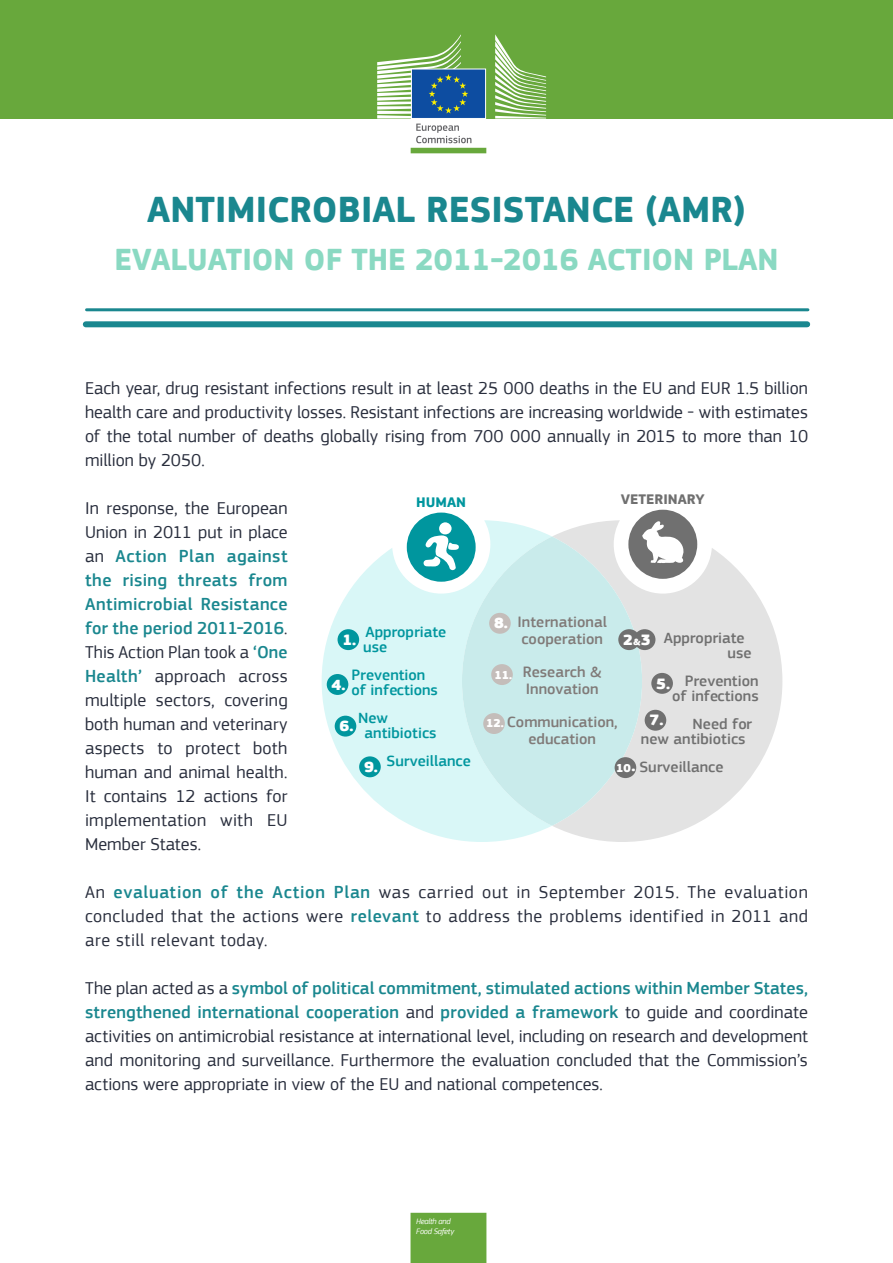
<style>
.page{position:relative;width:893px;height:1263px;background:#fff}
.page>*{position:absolute;margin:0;border:0;box-sizing:border-box;transform-origin:0 0}
.t1{font:700 37.5px "EC Square Sans Pro";color:#1a878f}
.t2{font:700 31.5px "EC Square Sans Pro";color:#8ad9c2}
.text{font:18px/24px "EC Square Sans Pro";letter-spacing:.005em;color:#292e3d;text-align:justify}
.t3{font:500 15.45px/14.2px "EC Square Sans Pro";color:#707070}
.t4{font:500 15.45px/16.6px "EC Square Sans Pro";color:#807a78}
.t5{font:500 15.45px/14.2px "EC Square Sans Pro";color:#00969e}
.t6{font:900 15.45px "EC Square Sans Pro";color:#fff}
.t7{font:700 14.4px "EC Square Sans Pro";color:#707070}
.t8{font:700 14.4px "EC Square Sans Pro";color:#00969e}
.t9{font:900 12px "EC Square Sans Pro";color:#fff}
.t10{font:italic 8.25px/9.9px "EC Square Sans Pro";letter-spacing:-.03em;color:#fff}
.s1{font-weight:500;color:#1a878f}
.s2{font-size:9.6px}
.s3{font-size:15.45px}
</style>
<div class="page">
<div style="left:0;top:0;width:893px;height:119px;background:#68a83c"></div>
<svg style="left:495px;top:34px;width:51px;height:84px"></svg>
<svg style="left:416px;top:124px;width:55px;height:19px"></svg>
<div style="left:411px;top:148px;width:75px;height:5px;background:#68a83c"></div>
<div style="left:411px;top:69px;width:75px;height:50px;background:#0d4da1;border:1px solid #fff"></div>
<svg style="left:377px;top:34px;width:91px;height:84px"></svg>
<div style="left:411px;top:1213px;width:75px;height:50px;background:#68a83c"></div>
<div style="left:416px;top:1218px;width:53px;height:34px;background:#68a83c"></div>
<hr style="left:87px;top:308px;width:721px;height:3px;background:#1a878f">
<div style="left:86px;top:321px;width:721px;height:6px;background:#1a878f"></div>
<div style="left:628px;top:510px;width:69px;height:69px;background:#707070;border-radius:50%"></div>
<svg style="left:553px;top:520px;width:229px;height:322px;fill:#e3e3e3"></svg>
<svg style="left:322px;top:520px;width:229px;height:322px;fill:#d9f7f7"></svg>
<div style="left:462px;top:536px;width:180px;height:290px;background:#c9ebeb;border-radius:50%"></div>
<svg style="left:642px;top:521px;width:43px;height:42px"></svg>
<div style="left:407px;top:513px;width:69px;height:69px;background:#00969e;border-radius:50%"></div>
<div style="left:439px;top:522px;width:13px;height:12px;background:#fff;border-radius:50%"></div>
<svg style="left:423px;top:535px;width:36px;height:35px"></svg>
<div style="left:651px;top:673px;width:22px;height:21px;background:#707070;border-radius:50%"></div>
<div style="left:491px;top:664px;width:22px;height:21px;background:#c4bdba;border-radius:50%"></div>
<div style="left:483px;top:713px;width:22px;height:21px;background:#c4bdba;border-radius:50%"></div>
<div style="left:489px;top:613px;width:22px;height:21px;background:#c4bdba;border-radius:50%"></div>
<div style="left:645px;top:710px;width:21px;height:21px;background:#707070;border-radius:50%"></div>
<div style="left:615px;top:757px;width:21px;height:21px;background:#707070;border-radius:50%"></div>
<div style="left:618px;top:629px;width:22px;height:21px;background:#707070;border-radius:50%"></div>
<div style="left:634px;top:629px;width:21px;height:21px;background:#707070;border-radius:50%"></div>
<div style="left:338px;top:629px;width:21px;height:21px;background:#00969e;border-radius:50%"></div>
<div style="left:327px;top:674px;width:21px;height:21px;background:#00969e;border-radius:50%"></div>
<div style="left:335px;top:716px;width:21px;height:20px;background:#00969e;border-radius:50%"></div>
<div style="left:359px;top:756px;width:22px;height:21px;background:#00969e;border-radius:50%"></div>
<p class="t1" style="left:147px;top:187px;width:600px">ANTIMICROBIAL RESISTANCE (AMR)</p>
<p class="t2" style="left:114px;top:241px;width:666px">EVALUATION OF THE 2011-2016 ACTION PLAN</p>
<p class="text" style="left:85px;top:376px;width:724px">Each year, drug resistant infections result in at least 25 000 deaths in the EU and EUR 1.5 billion health care and productivity losses. Resistant infections are increasing worldwide - with estimates of the total number of deaths globally rising from 700 000 annually in 2015 to more than 10 million by 2050.</p>
<p class="text" style="left:85px;top:496px;width:204px">In response, the European Union in 2011 put in place an <span class="s1">Action Plan against the rising threats from Antimicrobial Resistance for the period 2011-2016</span>.<br>This Action Plan took a <span class="s1">‘One Health’</span> approach across multiple sectors, covering both human and veterinary aspects to protect both human and animal health.<br>It contains 12 actions for implementation with EU Member States.</p>
<p class="text" style="left:85px;top:880px;width:724px">An <span class="s1">evaluation of the Action Plan</span> was carried out in September 2015. The evaluation concluded that the actions were <span class="s1">relevant</span> to address the problems identified in 2011 and are still relevant today.</p>
<p class="text" style="left:85px;top:976px;width:724px">The plan acted as a <span class="s1">symbol of political commitment, stimulated actions within Member States, strengthened international cooperation</span> and <span class="s1">provided a framework</span> to guide and coordinate activities on antimicrobial resistance at international level, including on research and development and monitoring and surveillance. Furthermore the evaluation concluded that the Commission’s actions were appropriate in view of the EU and national competences.</p>
<p class="t7" style="left:621px;top:491px;width:86px">VETERINARY</p>
<p class="t8" style="left:416px;top:494px;width:51px">HUMAN</p>
<p class="t4" style="left:518px;top:614px;width:91px">International cooperation</p>
<p class="t4" style="left:523px;top:664px;width:80px">Research &amp;<br>Innovation</p>
<p class="t4" style="left:507px;top:714px;width:112px;text-align:center">Communication, education</p>
<p class="t6" style="left:494px;top:614px;width:15px">8.</p>
<p class="t5" style="left:363px;top:625px;width:85px">Appropriate use</p>
<p class="t5" style="left:351px;top:668px;width:88px">Prevention of infections</p>
<p class="t5" style="left:365px;top:711px;width:73px;text-indent:-7px">New antibiotics</p>
<p class="t5" style="left:387px;top:754px;width:86px">Surveillance</p>
<p class="t3" style="left:727px;top:631px;width:26px;text-indent:-64px">Appropriate use</p>
<p class="t3" style="left:672px;top:674px;width:88px;text-align:right">Prevention of infections</p>
<p class="t3" style="left:641px;top:717px;width:113px;text-indent:52px">Need for new antibiotics</p>
<p class="t3" style="left:639px;top:760px;width:86px">Surveillance</p>
<p class="t6" style="left:342px;top:630px;width:15px">1.</p>
<p class="t6" style="left:623px;top:630px;width:29px">2<span class="s2">&amp;</span>3</p>
<p class="t6" style="left:332px;top:675px;width:15px">4.</p>
<p class="t6" style="left:340px;top:716px;width:15px">6.</p>
<p class="t6" style="left:364px;top:757px;width:15px">9.</p>
<p class="t9" style="left:494px;top:667px;width:19px">11.</p>
<p class="t6" style="left:656px;top:674px;width:15px">5.</p>
<p class="t6" style="left:650px;top:711px;width:15px">7.</p>
<p class="t9" style="left:486px;top:716px;width:19px">12.</p>
<p class="t9" style="left:616px;top:760px;width:21px">10<span class="s3">.</span></p>
<p class="t10" style="left:416px;top:1217px;width:40px">Health and<br>Food Safety</p>
</div>
